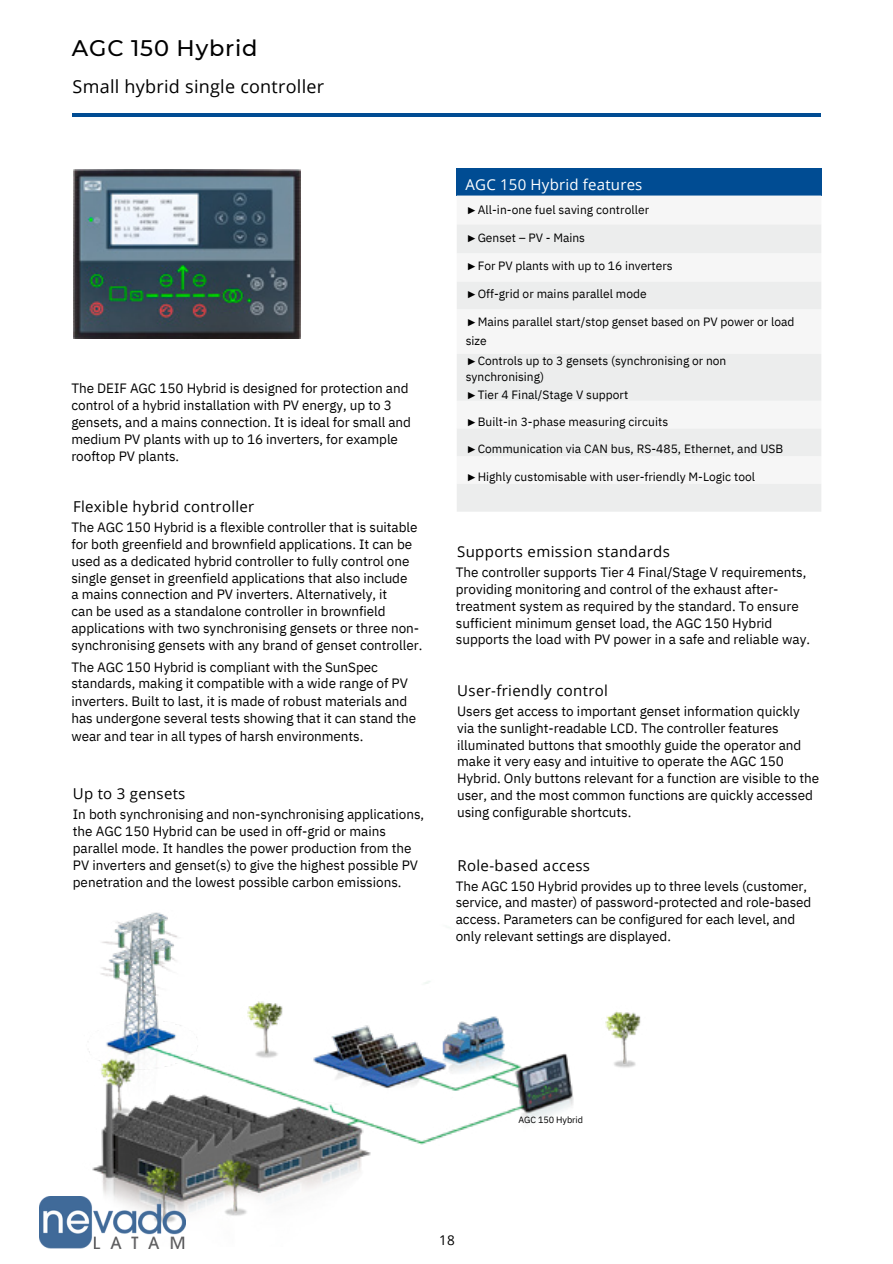
<style>
.page{position:relative;width:893px;height:1264px;background:#fff}
.page>*{position:absolute;margin:0;border:0;box-sizing:border-box;transform-origin:0 0}
.t1{font:500 22.5px "Montserrat";letter-spacing:.035em;color:#000}
.t2{font:18px "Open Sans";letter-spacing:.015em;color:#000}
.t3{font:15px "Open Sans";letter-spacing:.025em;color:#000}
.t4{font:15px "Open Sans";letter-spacing:.015em;color:#fff}
.t5{font:13.5px/16.8px "IBM Plex Sans";letter-spacing:-.005em;color:#000}
.t6{font:13.5px "Open Sans";color:#000}
.t7{font:12px/19.2px "IBM Plex Sans";color:#000}
.t8{font:9px "IBM Plex Sans";letter-spacing:-.01em;color:#000}
.s1{font-family:"Liberation Serif"}
</style>
<div class="page">
<hr style="left:72px;top:113px;width:749px;height:3px;background:#004c93">
<div style="left:456px;top:168px;width:365px;height:27px;background:#004c93"></div>
<svg style="left:457px;top:224px;width:364px;height:287px;fill:#eceded"></svg>
<img style="left:73px;top:169px;width:227px;height:169px">
<img style="left:89px;top:912px;width:552px;height:316px">
<img style="left:40px;top:1196px;width:145px;height:52px">
<h4 class="t1" style="left:72px;top:34px;width:187px">AGC 150 Hybrid</h4>
<h3 class="t2" style="left:73px;top:74px;width:253px">Small hybrid single controller</h3>
<h3 class="t5" style="left:71px;top:379px;width:341px">The DEIF AGC 150 Hybrid is designed for protection and control of a hybrid installation with PV energy, up to 3 gensets, and a mains connection. It is ideal for small and medium PV plants with up to 16 inverters, for example rooftop PV plants.</h3>
<h4 class="t3" style="left:73px;top:496px;width:183px">Flexible hybrid controller</h4>
<h5 class="t5" style="left:71px;top:518px;width:352px">The AGC 150 Hybrid is a flexible controller that is suitable for both greenfield and brownfield applications. It can be used as a dedicated hybrid controller to fully control one single genset in greenfield applications that also include<br>a mains connection and PV inverters. Alternatively, it<br>can be used as a standalone controller in brownfield applications with two synchronising gensets or three non&shy;synchronising gensets with any brand of genset controller.</h5>
<h5 class="t5" style="left:71px;top:657px;width:338px;line-height:17.4px">The AGC 150 Hybrid is compliant with the SunSpec standards, making it compatible with a wide range of PV inverters. Built to last, it is made of robust materials and</h5>
<h4 class="t5" style="left:71px;top:709px;width:346px;line-height:18px">has undergone several tests showing that it can stand the wear and tear in all types of harsh environments.</h4>
<h3 class="t3" style="left:73px;top:783px;width:114px">Up to 3 gensets</h3>
<h3 class="t5" style="left:73px;top:805px;width:353px">In both synchronising and non-synchronising applications, the AGC 150 Hybrid can be used in off-grid or mains parallel mode. It handles the power production from the PV inverters and genset(s) to give the highest possible PV penetration and the lowest possible carbon emissions.</h3>
<p class="t4" style="left:465px;top:174px;width:178px">AGC 150 Hybrid features</p>
<p class="t7" style="left:466px;top:200px;width:185px"><span class="s1">►</span>All-in-one fuel saving controller</p>
<p class="t7" style="left:466px;top:228px;width:121px"><span class="s1">►</span>Genset – PV - Mains</p>
<p class="t7" style="left:466px;top:256px;width:208px"><span class="s1">►</span>For PV plants with up to 16 inverters</p>
<p class="t7" style="left:466px;top:284px;width:182px"><span class="s1">►</span>Off-grid or mains parallel mode</p>
<p class="t7" style="left:466px;top:312px;width:330px"><span class="s1">►</span>Mains parallel start/stop genset based on PV power or load size<br><span class="s1">►</span>Controls up to 3 gensets (synchronising or non</p>
<p class="t7" style="left:466px;top:368px;width:164px;line-height:18px">synchronising)<br><span class="s1">►</span>Tier 4 Final/Stage V support</p>
<p class="t7" style="left:466px;top:412px;width:204px"><span class="s1">►</span>Built-in 3-phase measuring circuits</p>
<p class="t7" style="left:466px;top:439px;width:319px"><span class="s1">►</span>Communication via CAN bus, RS-485, Ethernet, and USB</p>
<p class="t7" style="left:466px;top:466px;width:291px"><span class="s1">►</span>Highly customisable with user-friendly M-Logic tool</p>
<p class="t3" style="left:457px;top:541px;width:214px">Supports emission standards</p>
<h4 class="t5" style="left:456px;top:563px;width:356px">The controller supports Tier 4 Final/Stage V requirements, providing monitoring and control of the exhaust after&shy;treatment system as required by the standard. To ensure sufficient minimum genset load, the AGC 150 Hybrid supports the load with PV power in a safe and reliable way.</h4>
<h4 class="t3" style="left:457px;top:679px;width:152px">User-friendly control</h4>
<h4 class="t5" style="left:457px;top:702px;width:363px">Users get access to important genset information quickly via the sunlight-readable LCD. The controller features illuminated buttons that smoothly guide the operator and make it very easy and intuitive to operate the AGC 150<br>Hybrid. Only buttons relevant for a function are visible to the user, and the most common functions are quickly accessed using configurable shortcuts.</h4>
<h3 class="t3" style="left:457px;top:854px;width:134px">Role-based access</h3>
<h3 class="t5" style="left:456px;top:877px;width:357px">The AGC 150 Hybrid provides up to three levels (customer, service, and master) of password-protected and role-based access. Parameters can be configured for each level, and only relevant settings are displayed.</h3>
<p class="t6" style="left:439px;top:1230px;width:17px">18</p>
<p class="t8" style="left:518px;top:1113px;width:66px">AGC 150 Hybrid</p>
</div>
